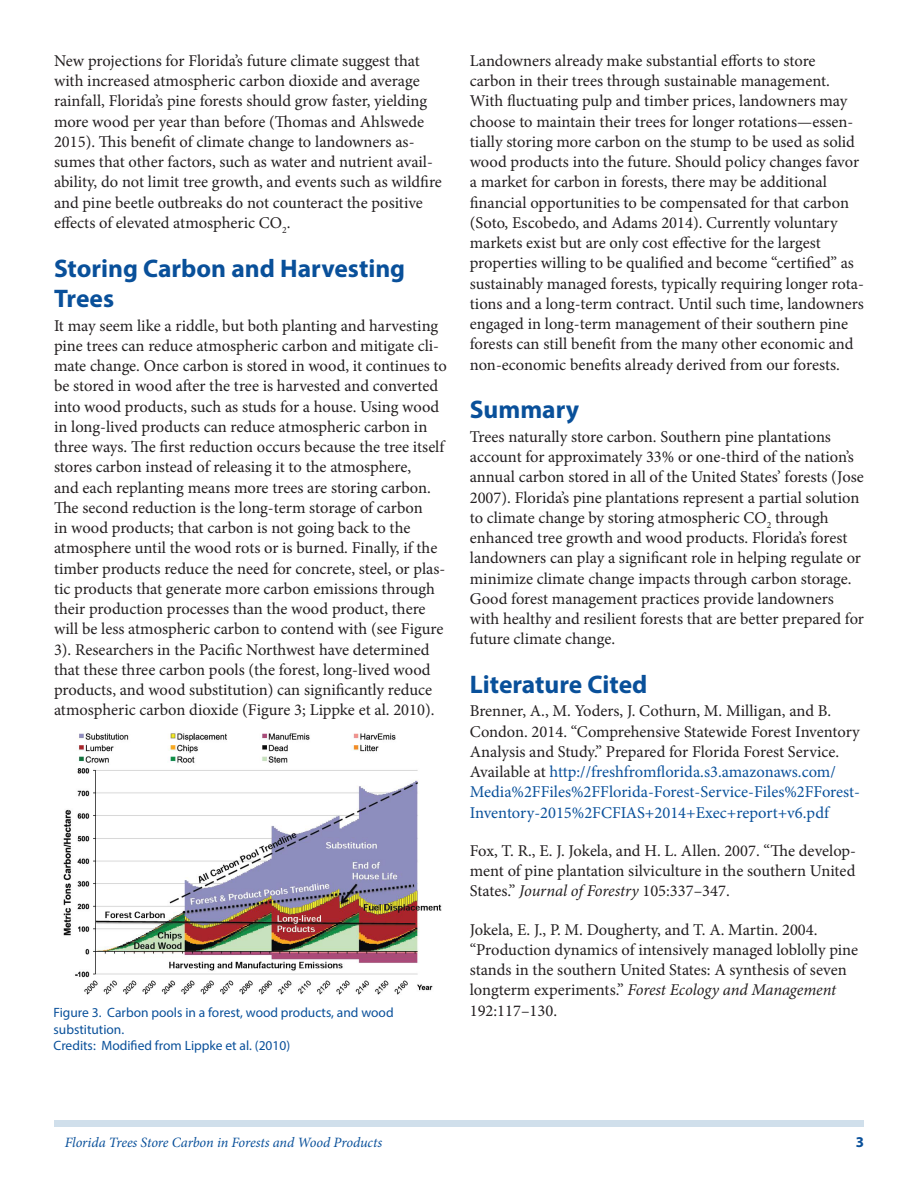
<style>
.page{position:relative;width:918px;height:1188px;background:#fff}
.page>*{position:absolute;margin:0;border:0;box-sizing:border-box;transform-origin:0 0}
.SectionHeading0{font:700 25.5px/30.6px "Myriad Pro";color:#09509a}
.Paragraph{font:16.5px/20.2px "Minion Pro";color:#231f20}
.t1{font:700 15px "Myriad Pro";color:#09509a}
.RunningTitleItalics{font:italic 14.25px "Minion Pro";letter-spacing:-.01em;color:#09509a}
.FigureCaption{font:13.5px "Myriad Pro";color:#09509a}
.s1{color:#09509a}
.s2{font-style:italic}
</style>
<div class="page">
<div style="left:54px;top:1120px;width:810px;height:7px;background:#d0dfeb"></div>
<img style="left:63px;top:733px;width:379px;height:262px">
<p class="Paragraph" style="left:54px;top:51px;width:389px">New projections for Florida’s future climate suggest that with increased atmospheric carbon dioxide and average rainfall, Florida’s pine forests should grow faster, yielding more wood per year than before (Thomas and Ahlswede 2015). This benefit of climate change to landowners as&shy;sumes that other factors, such as water and nutrient avail&shy;ability, do not limit tree growth, and events such as wildfire and pine beetle outbreaks do not counteract the positive effects of elevated atmospheric CO<sub>2</sub>.</p>
<p class="SectionHeading0" style="left:54px;top:252px;width:353px">Storing Carbon and Harvesting<br>Trees</p>
<p class="Paragraph" style="left:54px;top:315px;width:394px">It may seem like a riddle, but both planting and harvesting pine trees can reduce atmospheric carbon and mitigate cli&shy;mate change. Once carbon is stored in wood, it continues to be stored in wood after the tree is harvested and converted into wood products, such as studs for a house. Using wood in long-lived products can reduce atmospheric carbon in three ways. The first reduction occurs because the tree itself stores carbon instead of releasing it to the atmosphere,<br>and each replanting means more trees are storing carbon.<br>The second reduction is the long-term storage of carbon<br>in wood products; that carbon is not going back to the atmosphere until the wood rots or is burned. Finally, if the timber products reduce the need for concrete, steel, or plas&shy;tic products that generate more carbon emissions through their production processes than the wood product, there will be less atmospheric carbon to contend with (see Figure 3). Researchers in the Pacific Northwest have determined that these three carbon pools (the forest, long-lived wood products, and wood substitution) can significantly reduce atmospheric carbon dioxide (Figure 3; Lippke et al. 2010).</p>
<p class="Paragraph" style="left:470px;top:51px;width:396px">Landowners already make substantial efforts to store carbon in their trees through sustainable management.<br>With fluctuating pulp and timber prices, landowners may choose to maintain their trees for longer rotations—essen&shy;tially storing more carbon on the stump to be used as solid wood products into the future. Should policy changes favor a market for carbon in forests, there may be additional financial opportunities to be compensated for that carbon (Soto, Escobedo, and Adams 2014). Currently voluntary markets exist but are only cost effective for the largest properties willing to be qualified and become “certified” as sustainably managed forests, typically requiring longer rota&shy;tions and a long-term contract. Until such time, landowners engaged in long-term management of their southern pine forests can still benefit from the many other economic and non-economic benefits already derived from our forests.</p>
<p class="SectionHeading0" style="left:470px;top:394px;width:111px">Summary</p>
<p class="Paragraph" style="left:470px;top:427px;width:396px">Trees naturally store carbon. Southern pine plantations account for approximately 33% or one-third of the nation’s annual carbon stored in all of the United States’ forests (Jose 2007). Florida’s pine plantations represent a partial solution to climate change by storing atmospheric CO<sub>2</sub> through enhanced tree growth and wood products. Florida’s forest landowners can play a significant role in helping regulate or minimize climate change impacts through carbon storage.<br>Good forest management practices provide landowners with healthy and resilient forests that are better prepared for future climate change.</p>
<p class="SectionHeading0" style="left:470px;top:668px;width:179px">Literature Cited</p>
<p class="Paragraph" style="left:470px;top:701px;width:392px">Brenner, A., M. Yoders, J. Cothurn, M. Milligan, and B.<br>Condon. 2014. “Comprehensive Statewide Forest Inventory Analysis and Study.” Prepared for Florida Forest Service.<br>Available at <span class="s1">http://freshfromflorida.s3.amazonaws.com/ Media%2FFiles%2FFlorida-Forest-Service-Files%2FForest-Inventory-2015%2FCFIAS+2014+Exec+report+v6.pdf</span></p>
<p class="Paragraph" style="left:470px;top:841px;width:388px;text-align:justify">Fox, T. R., E. J. Jokela, and H. L. Allen. 2007. “The develop&shy;ment of pine plantation silviculture in the southern United States.” <span class="s2">Journal of Forestry</span> 105:337–347.</p>
<p class="Paragraph" style="left:470px;top:919px;width:390px">Jokela, E. J., P. M. Dougherty, and T. A. Martin. 2004. “Production dynamics of intensively managed loblolly pine stands in the southern United States: A synthesis of seven longterm experiments.” <span class="s2">Forest Ecology and Management</span></p>
<p class="FigureCaption" style="left:54px;top:1004px;width:342px">Figure 3. Carbon pools in a forest, wood products, and wood</p>
<p class="Paragraph" style="left:470px;top:1000px;width:89px">192:117–130.</p>
<p class="FigureCaption" style="left:54px;top:1021px;width:72px">substitution.</p>
<p class="FigureCaption" style="left:54px;top:1037px;width:238px">Credits: Modified from Lippke et al. (2010)</p>
<p class="RunningTitleItalics" style="left:65px;top:1133px;width:319px">Florida Trees Store Carbon in Forests and Wood Products</p>
<p class="t1" style="left:856px;top:1133px;width:10px">3</p>
</div>
